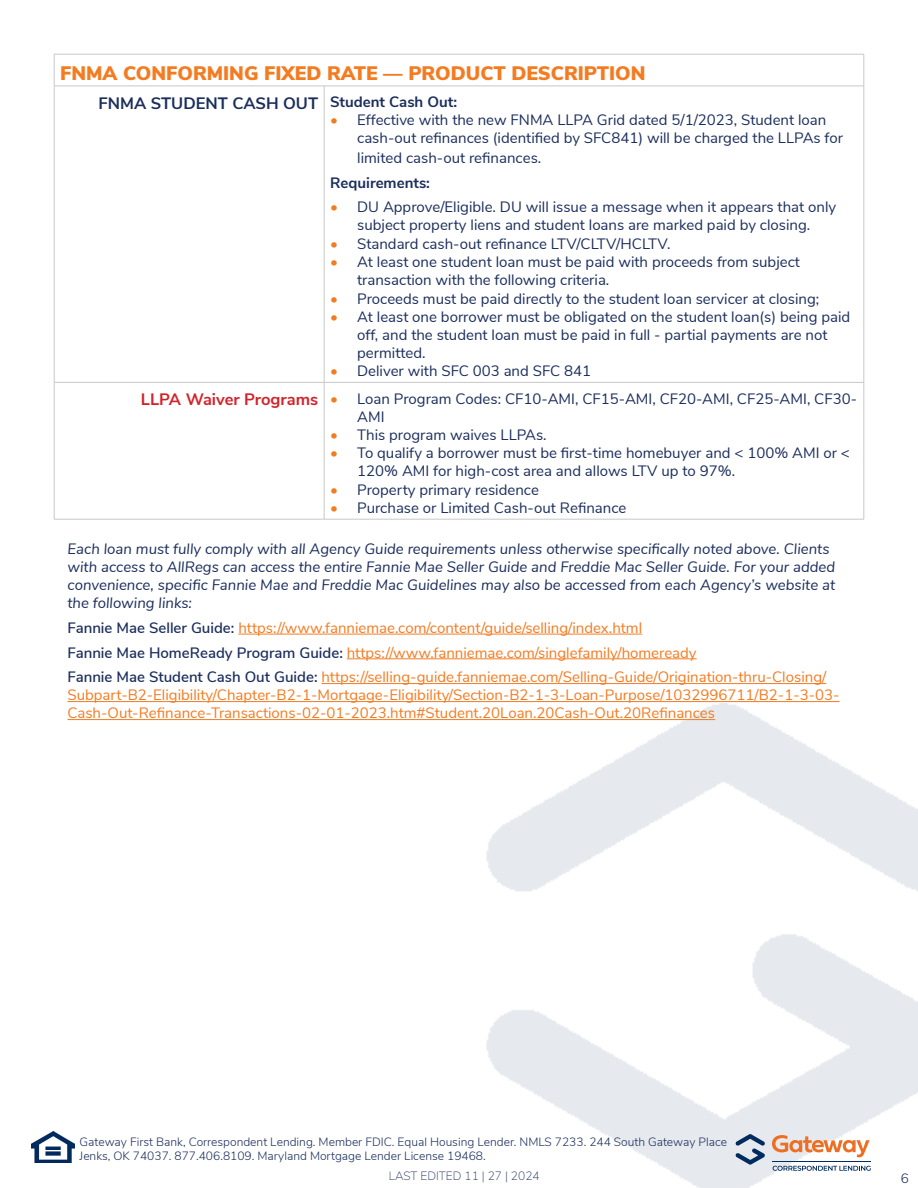
<style>
.page{position:relative;width:918px;height:1188px;background:#fff}
.page>*{position:absolute;margin:0;border:0;box-sizing:border-box;transform-origin:0 0}
.t1{font:900 19.5px "Nunito Sans";color:#f47b20}
.t2{font:700 16.5px "Nunito Sans";color:#1b2e5c}
.t3{font:700 16.5px "Nunito Sans";color:#d2232a}
.t4{font:15px/18px "Nunito Sans";color:#1b2e5c}
.t5{font:15px/24.8px "Nunito Sans";color:#f47b20}
.t6{font:italic 15px/18px "Nunito Sans";color:#1b2e5c}
.t7{font:700 15px "Nunito Sans";color:#1b2e5c}
.t8{font:300 13.5px "Nunito Sans";color:#1b2e5c}
.t9{font:300 12px/14.4px "Nunito Sans";color:#1b2e5c}
.t10{font:200 12px "Nunito Sans";color:#1b2e5c}
.s1{font-size:15px}
.s2{color:#f47b20}
.s3{font-weight:400;font-size:15px;color:#f47b20}
.s4{font-weight:600;color:#1b2e5c}
</style>
<div class="page">
<img style="left:484px;top:703px;width:434px;height:485px">
<img style="left:32px;top:1131px;width:43px;height:32px">
<svg style="left:772px;top:1135px;width:98px;height:22px"></svg>
<svg style="left:735px;top:1134px;width:30px;height:31px"></svg>
<svg style="left:773px;top:1166px;width:98px;height:5px"></svg>
<hr style="left:772px;top:1161px;width:99px;height:1px;background:#002b5e">
<hr style="left:54px;top:54px;width:270px;height:1px;background:#c7c8ca">
<hr style="left:54px;top:54px;width:1px;height:32px;background:#c7c8ca">
<hr style="left:324px;top:54px;width:540px;height:1px;background:#c7c8ca">
<hr style="left:864px;top:54px;width:1px;height:32px;background:#c7c8ca">
<hr style="left:54px;top:86px;width:270px;height:1px;background:#c7c8ca">
<hr style="left:54px;top:86px;width:1px;height:296px;background:#c7c8ca">
<hr style="left:324px;top:86px;width:540px;height:1px;background:#c7c8ca">
<hr style="left:324px;top:86px;width:1px;height:296px;background:#c7c8ca">
<hr style="left:864px;top:86px;width:1px;height:296px;background:#c7c8ca">
<hr style="left:54px;top:382px;width:270px;height:1px;background:#c7c8ca">
<hr style="left:54px;top:383px;width:1px;height:136px;background:#c7c8ca">
<hr style="left:324px;top:382px;width:540px;height:1px;background:#c7c8ca">
<hr style="left:324px;top:383px;width:1px;height:136px;background:#c7c8ca">
<hr style="left:864px;top:383px;width:1px;height:136px;background:#c7c8ca">
<hr style="left:54px;top:519px;width:270px;height:1px;background:#c7c8ca">
<hr style="left:324px;top:519px;width:540px;height:1px;background:#c7c8ca">
<hr style="left:238px;top:634px;width:404px;height:1px;background:#f47b20">
<hr style="left:347px;top:658px;width:350px;height:1px;background:#f47b20">
<hr style="left:321px;top:683px;width:505px;height:1px;background:#f47b20">
<hr style="left:68px;top:701px;width:771px;height:1px;background:#f47b20">
<hr style="left:68px;top:719px;width:647px;height:1px;background:#f47b20">
<h1 class="t1" style="left:60px;top:59px;width:587px">FNMA CONFORMING FIXED RATE — PRODUCT DESCRIPTION</h1>
<p class="t2" style="left:99px;top:91px;width:360px">FNMA STUDENT CASH OUT <span class="s1">Student Cash Out:</span></p>
<p class="t4" style="left:357px;top:110px;width:487px;text-indent:-27px"><span class="s2">•</span> Effective with the new FNMA LLPA Grid dated 5/1/2023, Student loan cash-out refinances (identified by SFC841) will be charged the LLPAs for</p>
<p class="t4" style="left:357px;top:148px;width:186px">limited cash-out refinances.</p>
<p class="t7" style="left:330px;top:171px;width:101px">Requirements:</p>
<p class="t4" style="left:330px;top:197px;width:508px;text-align:center"><span class="s2">•</span> DU Approve/Eligible. DU will issue a message when it appears that only subject property liens and student loans are marked paid by closing.</p>
<p class="t4" style="left:330px;top:234px;width:342px"><span class="s2">•</span> Standard cash-out refinance LTV/CLTV/HCLTV.</p>
<p class="t4" style="left:357px;top:252px;width:444px;text-indent:-27px"><span class="s2">•</span> At least one student loan must be paid with proceeds from subject transaction with the following criteria.</p>
<p class="t4" style="left:330px;top:288px;width:491px"><span class="s2">•</span> Proceeds must be paid directly to the student loan servicer at closing;</p>
<p class="t4" style="left:357px;top:307px;width:495px;text-indent:-27px"><span class="s2">•</span> At least one borrower must be obligated on the student loan(s) being paid off, and the student loan must be paid in full - partial payments are not permitted.</p>
<p class="t4" style="left:330px;top:361px;width:262px"><span class="s2">•</span> Deliver with SFC 003 and SFC 841</p>
<p class="t3" style="left:141px;top:387px;width:199px">LLPA Waiver Programs <span class="s3">•</span></p>
<p class="t4" style="left:357px;top:388px;width:502px">Loan Program Codes: CF10-AMI, CF15-AMI, CF20-AMI, CF25-AMI, CF30-<br>AMI</p>
<p class="t4" style="left:330px;top:425px;width:218px"><span class="s2">•</span> This program waives LLPAs.</p>
<p class="t4" style="left:357px;top:443px;width:494px;text-indent:-27px"><span class="s2">•</span> To qualify a borrower must be first-time homebuyer and &lt; 100% AMI or &lt;<br>120% AMI for high-cost area and allows LTV up to 97%.</p>
<p class="t4" style="left:330px;top:480px;width:210px"><span class="s2">•</span> Property primary residence</p>
<p class="t4" style="left:330px;top:498px;width:298px"><span class="s2">•</span> Purchase or Limited Cash-out Refinance</p>
<p class="t6" style="left:68px;top:539px;width:769px">Each loan must fully comply with all Agency Guide requirements unless otherwise specifically noted above. Clients with access to AllRegs can access the entire Fannie Mae Seller Guide and Freddie Mac Seller Guide. For your added convenience, specific Fannie Mae and Freddie Mac Guidelines may also be accessed from each Agency’s website at the following links:</p>
<p class="t5" style="left:68px;top:614px;width:760px"><span class="s4">Fannie Mae Seller Guide:</span> https://www.fanniemae.com/content/guide/selling/index.html<br><span class="s4">Fannie Mae HomeReady Program Guide:</span> https://www.fanniemae.com/singlefamily/homeready<br><span class="s4">Fannie Mae Student Cash Out Guide:</span> https://selling-guide.fanniemae.com/Selling-Guide/Origination-thru-Closing/</p>
<p class="t5" style="left:68px;top:685px;width:773px;line-height:18px">Subpart-B2-Eligibility/Chapter-B2-1-Mortgage-Eligibility/Section-B2-1-3-Loan-Purpose/1032996711/B2-1-3-03-<br>Cash-Out-Refinance-Transactions-02-01-2023.htm#Student.20Loan.20Cash-Out.20Refinances</p>
<p class="t9" style="left:80px;top:1133px;width:649px">Gateway First Bank, Correspondent Lending. Member FDIC. Equal Housing Lender. NMLS 7233. 244 South Gateway Place<br>Jenks, OK 74037. 877.406.8109. Maryland Mortgage Lender License 19468.</p>
<p class="t10" style="left:389px;top:1167px;width:152px">LAST EDITED 11 | 27 | 2024</p>
<p class="t8" style="left:901px;top:1169px;width:10px">6</p>
</div>
